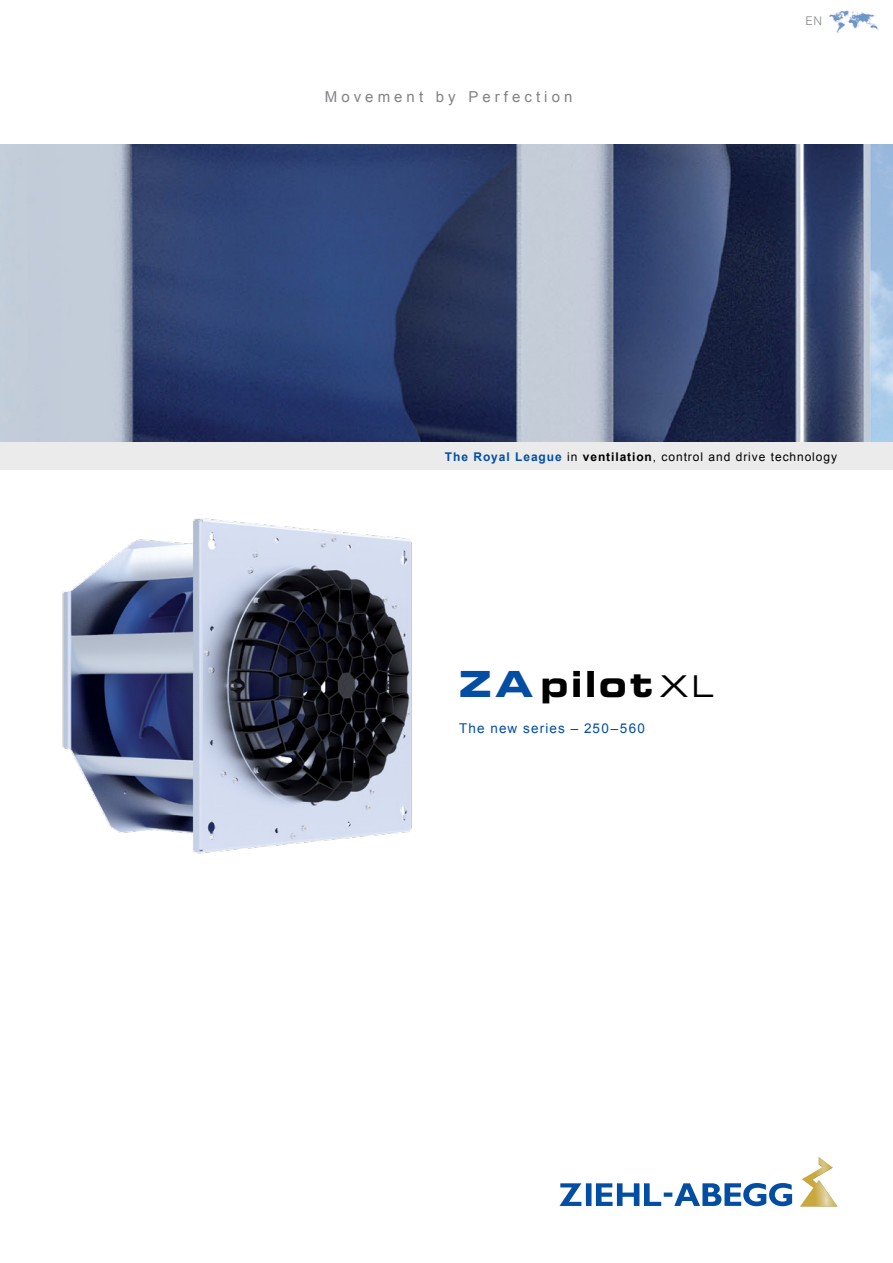
<style>
.page{position:relative;width:893px;height:1263px;background:#fff}
.page>*{position:absolute;margin:0;border:0;box-sizing:border-box;transform-origin:0 0}
.t1{font:36px "Eurostile Bold Extended Two";letter-spacing:.065em;color:#000;scale:.96 1}
.t2{font:15px "Arial";letter-spacing:.27em;color:#808285}
.t3{font:13.5px "Arial";letter-spacing:.09em;color:#034ea2}
.t4{font:12px "Arial";letter-spacing:.075em;color:#000}
.t5{font:300 12px "Arial MT Std";color:#808285}
.s1{font-weight:700;color:#034ea2}
.s2{font-weight:700}
.s3{color:#034ea2}
.s4{font-family:"Eurostile Extended Two";font-size:30px}
</style>
<div class="page">
<img style="left:0;top:144px;width:893px;height:298px">
<div style="left:0;top:442px;width:893px;height:28px;background:#ebebec"></div>
<img style="left:829px;top:10px;width:49px;height:23px">
<svg style="left:559px;top:1183px;width:233px;height:23px"></svg>
<svg style="left:800px;top:1157px;width:38px;height:50px"></svg>
<img style="left:62px;top:518px;width:350px;height:336px">
<p class="t2" style="left:325px;top:87px;width:249px">Movement by Perfection</p>
<p class="t5" style="left:805px;top:14px;width:18px">EN</p>
<p class="t4" style="left:445px;top:449px;width:394px"><span class="s1">The Royal League</span> in <span class="s2">ventilation</span>, control and drive technology</p>
<h1 class="t1" style="left:459px;top:659px;width:266px"><span class="s3">ZA</span> pilot <span class="s4">XL</span></h1>
<p class="t3" style="left:459px;top:720px;width:187px">The new series – 250–560</p>
</div>
